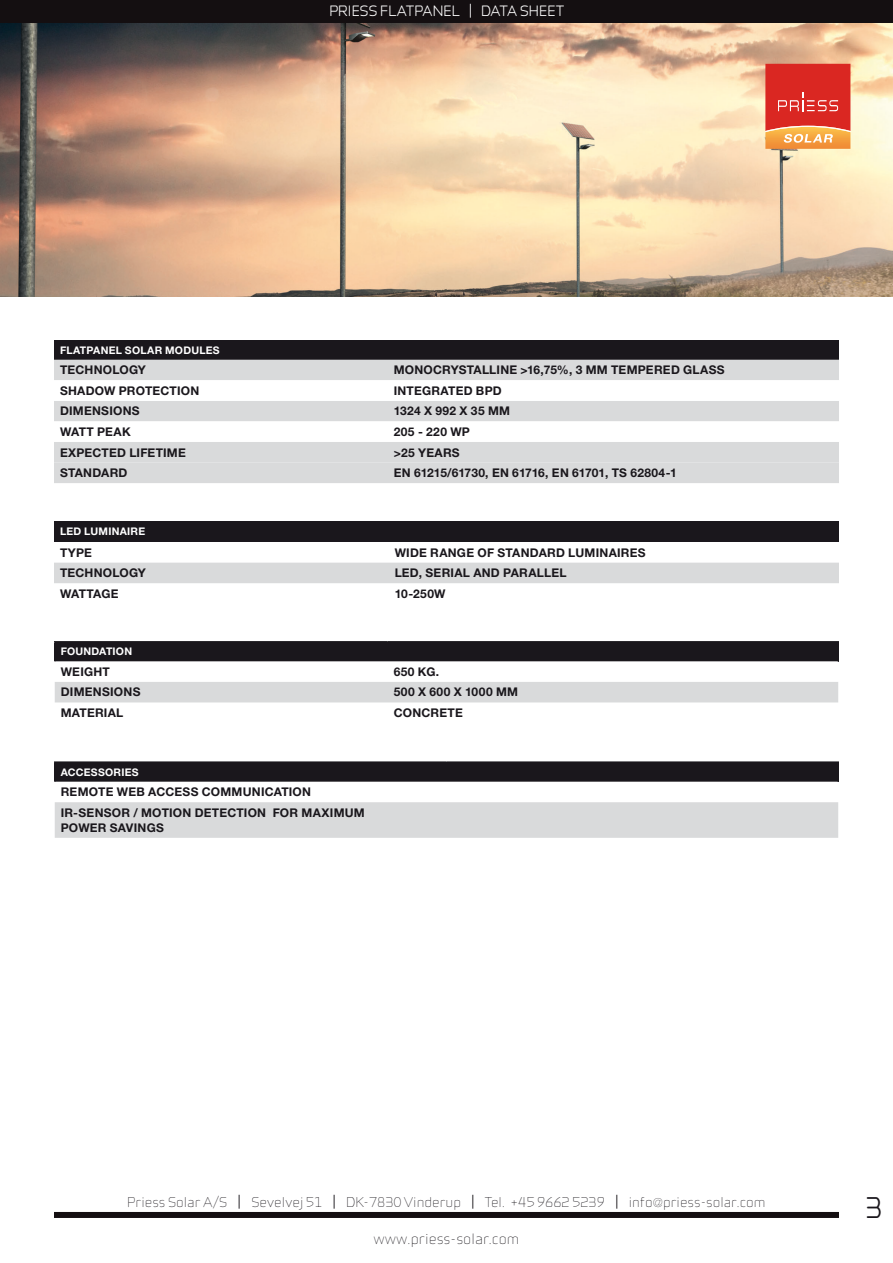
<style>
.page{position:relative;width:893px;height:1263px;background:#fff}
.page>*{position:absolute;margin:0;border:0;box-sizing:border-box;transform-origin:0 0}
.t1{font:27px "Infinity T Medium";color:#1a171c}
.t2{font:13.5px "Infinity T Medium";letter-spacing:.015em;color:#fff}
.t3{font:13.5px "Infinity T Light";color:#1a171c}
.t4{font:12.75px "Infinity T Light";color:#1a171c}
.t5{font:700 12px/20.5px "Helvetica Neue LT Pro";letter-spacing:.02em;color:#1a171c}
.t6{font:700 12px "Helvetica Neue LT Pro";letter-spacing:.04em;color:#1a171c}
.t7{font:700 12px "Helvetica Neue LT Pro";letter-spacing:-.01em;color:#1a171c}
.t8{font:700 10.5px "Helvetica Neue LT Pro";letter-spacing:.025em;color:#fff}
.s1{font-family:"Infinity T Medium";font-size:13.5px}
.s2{font-family:"Helvetica Neue LT Pro";font-weight:200}
</style>
<div class="page">
<img style="left:0;top:22px;width:893px;height:275px">
<div style="left:0;top:0;width:893px;height:22px;background:#140f11"></div>
<div style="left:54px;top:1212px;width:785px;height:6px;background:#140f11"></div>
<svg style="left:765px;top:64px;width:85px;height:85px;background:#e25138"></svg>
<hr style="left:54px;top:761px;width:392px;height:2px;background:#1a171c">
<hr style="left:446px;top:761px;width:393px;height:2px;background:#1a171c">
<svg style="left:54px;top:763px;width:785px;height:75px"></svg>
<div style="left:54px;top:521px;width:335px;height:21px;background:#1a171c"></div>
<div style="left:389px;top:521px;width:450px;height:21px;background:#1a171c"></div>
<div style="left:54px;top:562px;width:785px;height:21px;background:#d9dadb"></div>
<div style="left:55px;top:642px;width:783px;height:19px;background:#1a171c"></div>
<svg style="left:55px;top:661px;width:783px;height:42px"></svg>
<div style="left:55px;top:682px;width:783px;height:20px;background:#d9dadb"></div>
<hr style="left:54px;top:641px;width:334px;height:1px;background:#1a171c">
<svg style="left:54px;top:642px;width:1px;height:19px"></svg>
<hr style="left:388px;top:641px;width:451px;height:1px;background:#1a171c">
<svg style="left:838px;top:642px;width:1px;height:19px"></svg>
<div style="left:54px;top:340px;width:334px;height:20px;background:#1a171c"></div>
<div style="left:388px;top:340px;width:451px;height:20px;background:#1a171c"></div>
<div style="left:54px;top:360px;width:785px;height:102px;background:#d9dadb"></div>
<svg style="left:54px;top:380px;width:785px;height:62px"></svg>
<div style="left:54px;top:462px;width:785px;height:21px;background:#d9dadb"></div>
<p class="t2" style="left:329px;top:1px;width:237px">PRIESS FLATPANEL | DATA SHEET</p>
<p class="t8" style="left:60px;top:343px;width:161px">FLATPANEL SOLAR MODULES</p>
<p class="t5" style="left:60px;top:359px;width:87px">TECHNOLOGY</p>
<p class="t5" style="left:394px;top:359px;width:332px">MONOCRYSTALLINE &gt;16,75%, 3 MM TEMPERED GLASS</p>
<p class="t5" style="left:60px;top:380px;width:141px">SHADOW PROTECTION</p>
<p class="t5" style="left:394px;top:380px;width:109px">INTEGRATED BPD</p>
<p class="t5" style="left:60px;top:401px;width:81px">DIMENSIONS</p>
<p class="t5" style="left:394px;top:401px;width:118px">1324 X 992 X 35 MM</p>
<p class="t5" style="left:60px;top:421px;width:72px">WATT PEAK</p>
<p class="t5" style="left:394px;top:421px;width:78px">205 - 220 WP</p>
<p class="t5" style="left:60px;top:442px;width:127px">EXPECTED LIFETIME</p>
<p class="t5" style="left:394px;top:442px;width:67px">&gt;25 YEARS</p>
<p class="t5" style="left:60px;top:462px;width:69px">STANDARD</p>
<p class="t5" style="left:394px;top:462px;width:284px">EN 61215/61730, EN 61716, EN 61701, TS 62804-1</p>
<p class="t8" style="left:60px;top:525px;width:87px">LED LUMINAIRE</p>
<p class="t5" style="left:60px;top:542px;width:34px">TYPE</p>
<p class="t5" style="left:395px;top:542px;width:252px">WIDE RANGE OF STANDARD LUMINAIRES</p>
<p class="t5" style="left:60px;top:562px;width:87px">TECHNOLOGY</p>
<p class="t5" style="left:395px;top:562px;width:173px">LED, SERIAL AND PARALLEL</p>
<p class="t7" style="left:60px;top:586px;width:60px">WATTAGE</p>
<p class="t5" style="left:395px;top:583px;width:52px">10-250W</p>
<p class="t8" style="left:61px;top:645px;width:73px">FOUNDATION</p>
<p class="t5" style="left:61px;top:661px;width:51px">WEIGHT</p>
<p class="t5" style="left:394px;top:661px;width:47px">650 KG.</p>
<p class="t5" style="left:61px;top:682px;width:81px">DIMENSIONS</p>
<p class="t6" style="left:394px;top:685px;width:126px">500 X 600 X 1000 MM</p>
<p class="t5" style="left:61px;top:702px;width:64px">MATERIAL</p>
<p class="t5" style="left:394px;top:702px;width:71px">CONCRETE</p>
<p class="t8" style="left:61px;top:765px;width:79px">ACCESSORIES</p>
<p class="t5" style="left:61px;top:781px;width:306px">REMOTE WEB ACCESS COMMUNICATION<br>IR-SENSOR / MOTION DETECTION FOR MAXIMUM</p>
<p class="t5" style="left:61px;top:817px;width:105px">POWER SAVINGS</p>
<p class="t4" style="left:127px;top:1193px;width:640px">Priess Solar A/S <span class="s1">|</span> Sevelvej 51 <span class="s1">|</span> DK-7830 Vinderup <span class="s1">|</span> Tel. +45 9662 5239 <span class="s1">|</span> info<span class="s2">@</span>priess-solar.com</p>
<p class="t3" style="left:374px;top:1228px;width:147px">www.priess-solar.com</p>
<h1 class="t1" style="left:865px;top:1188px;width:19px">3</h1>
</div>
